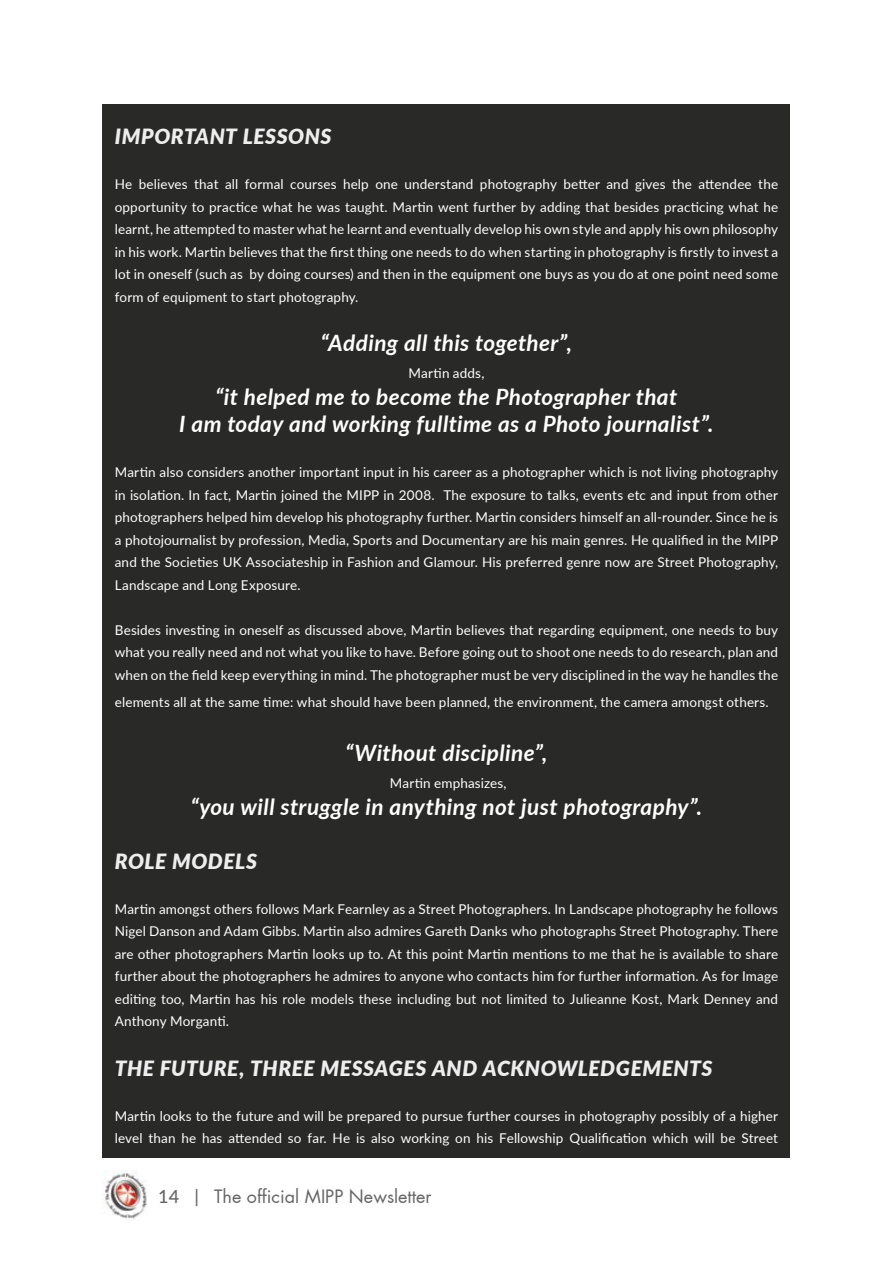
<style>
.page{position:relative;width:893px;height:1263px;background:#fff}
.page>*{position:absolute;margin:0;border:0;box-sizing:border-box;transform-origin:0 0}
.t1{font:italic 700 22.5px/27px "Lato";letter-spacing:.02em;color:#fff;text-align:center}
.t2{font:italic 900 21px "Lato";letter-spacing:.025em;color:#eeeeef}
.t3{font:18px "Futura";color:#666}
.t4{font:13.5px/22.5px "Lato";letter-spacing:.01em;color:#fff;text-align:justify}
.s1{font-family:"Lato";font-weight:500}
</style>
<div class="page">
<img style="left:102px;top:1171px;width:46px;height:49px">
<div style="left:103px;top:105px;width:687px;height:1053px;background:#292928"></div>
<h2 class="t2" style="left:115px;top:121px;width:218px">IMPORTANT LESSONS</h2>
<p class="t4" style="left:115px;top:172px;width:665px">He believes that all formal courses help one understand photography better and gives the attendee the opportunity to practice what he was taught. Martin went further by adding that besides practicing what he learnt, he attempted to master what he learnt and eventually develop his own style and apply his own philosophy in his work. Martin believes that the first thing one needs to do when starting in photography is firstly to invest a lot in oneself (such as by doing courses) and then in the equipment one buys as you do at one point need some form of equipment to start photography.</p>
<h1 class="t1" style="left:321px;top:328px;width:252px">“Adding all this together”,</h1>
<p class="t4" style="left:409px;top:361px;width:77px">Martin adds,</p>
<h1 class="t1" style="left:179px;top:382px;width:536px">“it helped me to become the Photographer that<br>I am today and working fulltime as a Photo journalist”.</h1>
<p class="t4" style="left:115px;top:460px;width:665px">Martin also considers another important input in his career as a photographer which is not living photography in isolation. In fact, Martin joined the MIPP in 2008. The exposure to talks, events etc and input from other photographers helped him develop his photography further. Martin considers himself an all-rounder. Since he is a photojournalist by profession, Media, Sports and Documentary are his main genres. He qualified in the MIPP and the Societies UK Associateship in Fashion and Glamour. His preferred genre now are Street Photography, Landscape and Long Exposure.</p>
<p class="t4" style="left:115px;top:618px;width:665px">Besides investing in oneself as discussed above, Martin believes that regarding equipment, one needs to buy what you really need and not what you like to have. Before going out to shoot one needs to do research, plan and when on the field keep everything in mind. The photographer must be very disciplined in the way he handles the</p>
<p class="t4" style="left:115px;top:690px;width:655px">elements all at the same time: what should have been planned, the environment, the camera amongst others.</p>
<h1 class="t1" style="left:345px;top:738px;width:204px">“Without discipline”,</h1>
<p class="t4" style="left:390px;top:771px;width:118px">Martin emphasizes,</p>
<h1 class="t1" style="left:191px;top:792px;width:513px">“you will struggle in anything not just photography”.</h1>
<h2 class="t2" style="left:115px;top:845px;width:144px">ROLE MODELS</h2>
<p class="t4" style="left:115px;top:897px;width:665px">Martin amongst others follows Mark Fearnley as a Street Photographers. In Landscape photography he follows Nigel Danson and Adam Gibbs. Martin also admires Gareth Danks who photographs Street Photography. There are other photographers Martin looks up to. At this point Martin mentions to me that he is available to share further about the photographers he admires to anyone who contacts him for further information. As for Image editing too, Martin has his role models these including but not limited to Julieanne Kost, Mark Denney and Anthony Morganti.</p>
<h2 class="t2" style="left:115px;top:1052px;width:599px">THE FUTURE, THREE MESSAGES AND ACKNOWLEDGEMENTS</h2>
<p class="t4" style="left:115px;top:1104px;width:665px">Martin looks to the future and will be prepared to pursue further courses in photography possibly of a higher level than he has attended so far. He is also working on his Fellowship Qualification which will be Street</p>
<h3 class="t3" style="left:158px;top:1185px;width:275px"><span class="s1">14 |</span> The official MIPP Newsletter</h3>
</div>
